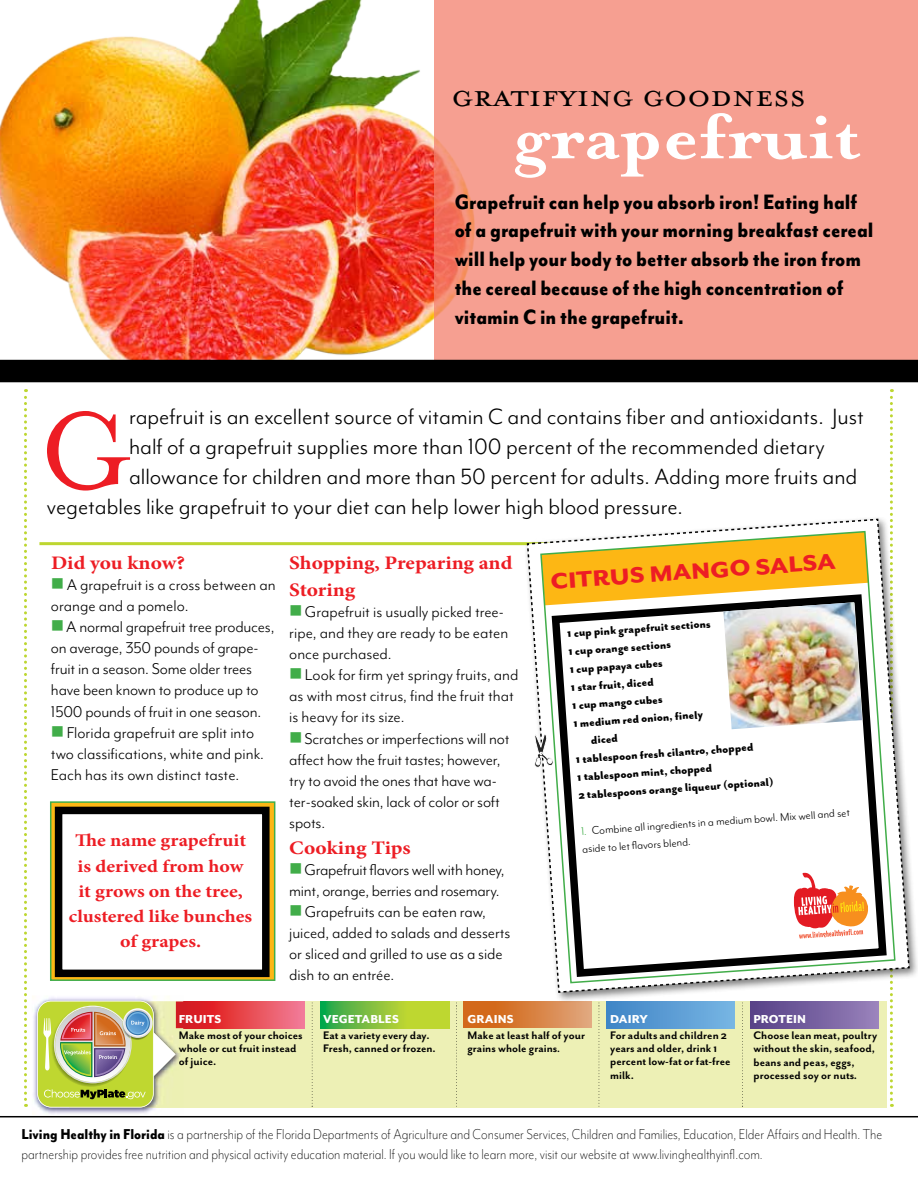
<style>
.page{position:relative;width:918px;height:1188px;background:#fff}
.page>*{position:absolute;margin:0;border:0;box-sizing:border-box;transform-origin:0 0}
.t1{font:125.55px "Mrs Eaves Small Caps";color:#ed1d24}
.t2{font:700 73.2px "Mrs Eaves";color:#fff;scale:1.14 1}
.t3{font:34.2px "Mrs Eaves Small Caps";color:#000;scale:1.14 1}
.t4{font:25.5px "Mr Eaves Mod OT";color:#000}
.t5{font:800 25.5px "Mr Eaves San OT";color:#ed1d24;scale:1.12 1}
.t6{font:800 24px/28.8px "Mr Eaves Mod OT";color:#000;scale:.9 1}
.t7{font:700 19.2px/27px "Minion Pro";letter-spacing:-.005em;color:#ed1d24;scale:1.12 1}
.t8{font:18px/21px "Mr Eaves Mod OT";letter-spacing:-.005em;color:#000}
.t9{font:700 17.85px/25.2px "Minion Pro";color:#ed1d24;text-align:center;scale:1.12 1}
.t10{font:300 16.5px/19.8px "Mr Eaves Mod OT";color:#000;scale:.9 1}
.t11{font:800 13.2px "Mr Eaves Mod OT";letter-spacing:.01em;color:#fff}
.t12{font:800 12.75px "Mr Eaves San OT";color:#000}
.t13{font:12.75px/18px "Mr Eaves Mod OT";color:#000}
.t14{font:700 12.6px/13.4px "Mr Eaves San OT";letter-spacing:.005em;color:#000}
.s1{color:#41ad49}
.s2{font-family:"Mr Eaves Mod OT"}
.s3{font-weight:800}
</style>
<div class="page">
<img style="left:0;top:0;width:434px;height:360px">
<div style="left:434px;top:0;width:484px;height:361px;background:#f69f91"></div>
<div style="left:0;top:360px;width:918px;height:22px;background:#000"></div>
<hr style="left:39px;top:542px;width:836px;height:3px;background:#bdd630">
<hr style="left:0;top:1116px;width:918px;height:1px;background:#000">
<div style="left:70px;top:1001px;width:817px;height:107px;background:#edf0b5"></div>
<svg style="left:183px;top:1001px;width:121px;height:27px"></svg>
<svg style="left:320px;top:1001px;width:129px;height:28px"></svg>
<svg style="left:464px;top:1001px;width:62px;height:27px"></svg>
<img style="left:32px;top:996px;width:124px;height:119px">
<img style="left:37px;top:1001px;width:146px;height:106px">
<svg style="left:312px;top:1003px;width:1px;height:104px"></svg>
<svg style="left:456px;top:1003px;width:1px;height:104px"></svg>
<svg style="left:24px;top:389px;width:3px;height:718px"></svg>
<div style="left:524px;top:516px;width:394px;height:488px;background:#000;opacity:.5"></div>
<svg style="left:526px;top:389px;width:384px;height:718px"></svg>
<svg style="left:50px;top:801px;width:225px;height:180px"></svg>
<div style="left:59px;top:810px;width:207px;height:163px;background:#fff"></div>
<div style="left:55px;top:807px;width:215px;height:170px;border:8px solid #000"></div>
<h3 class="t3" style="left:451px;top:78px;width:312px">gratifying goodness</h3>
<h2 class="t2" style="left:514px;top:94px;width:307px">grapefruit</h2>
<h3 class="t6" style="left:455px;top:187px;width:467px">Grapefruit can help you absorb iron! Eating half of a grapefruit with your morning breakfast cereal will help your body to better absorb the iron from the cereal because of the high concentration of vitamin C in the grapefruit.</h3>
<h1 class="t1" style="left:38px;top:383px;width:92px">G</h1>
<h3 class="t4" style="left:129px;top:402px;width:736px">rapefruit is an excellent source of vitamin C and contains fiber and antioxidants. Just</h3>
<h3 class="t4" style="left:129px;top:432px;width:697px">half of a grapefruit supplies more than 100 percent of the recommended dietary</h3>
<h3 class="t4" style="left:129px;top:462px;width:730px">allowance for children and more than 50 percent for adults. Adding more fruits and</h3>
<h3 class="t4" style="left:47px;top:492px;width:637px">vegetables like grapefruit to your diet can help lower high blood pressure.</h3>
<p class="t7" style="left:51px;top:550px;width:121px">Did you know?</p>
<p class="t8" style="left:51px;top:575px;width:226px;text-indent:16px">A grapefruit is a cross between an orange and a pomelo.</p>
<p class="t8" style="left:66px;top:617px;width:210px">A normal grapefruit tree produces,</p>
<p class="t8" style="left:51px;top:638px;width:209px">on average, 350 pounds of grape-</p>
<p class="t8" style="left:51px;top:659px;width:203px">fruit in a season. Some older trees</p>
<p class="t8" style="left:51px;top:680px;width:209px">have been known to produce up to</p>
<p class="t8" style="left:51px;top:701px;width:212px">1500 pounds of fruit in one season.</p>
<p class="t8" style="left:67px;top:722px;width:189px">Florida grapefruit are split into</p>
<p class="t8" style="left:51px;top:743px;width:215px">two classifications, white and pink.</p>
<p class="t8" style="left:51px;top:764px;width:190px">Each has its own distinct taste.</p>
<h3 class="t5" style="left:550px;top:568px;width:256px;rotate:-4deg">Citr us Mang o Salsa</h3>
<p class="t12" style="left:567px;top:627px;width:145px;rotate:-4deg">1 cup pink grapefruitsections</p>
<p class="t12" style="left:568px;top:645px;width:104px;rotate:-4deg">1 cup or ang e s ections</p>
<p class="t12" style="left:569px;top:662px;width:95px;rotate:-4deg">1 cup p ap aya cub es</p>
<p class="t12" style="left:571px;top:680px;width:86px;rotate:-4deg">1 star fruit, diced</p>
<p class="t12" style="left:572px;top:698px;width:92px;rotate:-4deg">1 cup mang ocub es</p>
<p class="t12" style="left:573px;top:716px;width:134px;rotate:-4deg">1 medium red onion, fi nely</p>
<p class="t12" style="left:590px;top:733px;width:31px;rotate:-4deg">diced</p>
<p class="t12" style="left:576px;top:752px;width:181px;rotate:-4deg">1 tab les p oon f r es h cilantr o, chop p ed</p>
<p class="t12" style="left:577px;top:770px;width:139px;rotate:-4deg">1 tab les p oon mint, chop p ed</p>
<p class="t7" style="left:289px;top:550px;width:201px">Shopping, Preparing and<br>Storing</p>
<p class="t8" style="left:289px;top:602px;width:221px;text-indent:16px">Grapefruit is usually picked tree&shy;ripe, and they are ready to be eaten once purchased.</p>
<p class="t8" style="left:289px;top:665px;width:231px;text-indent:16px">Look for firm yet springy fruits, and as with most citrus, find the fruit that is heavy for its size.</p>
<p class="t8" style="left:289px;top:728px;width:222px;text-indent:15px">Scratches or imperfections will not affect how the fruit tastes; however, try to avoid the ones that have wa&shy;ter-soaked skin, lack of color or soft spots.</p>
<p class="t7" style="left:289px;top:835px;width:110px">Cooking Tips</p>
<p class="t8" style="left:304px;top:860px;width:202px">Grapefruit flavors well with honey,</p>
<p class="t8" style="left:289px;top:881px;width:212px">mint, orange, berries and rosemary.</p>
<p class="t8" style="left:305px;top:902px;width:183px">Grapefruits can be eaten raw,</p>
<p class="t8" style="left:289px;top:923px;width:223px">juiced, added to salads and desserts</p>
<p class="t8" style="left:289px;top:944px;width:215px">or sliced and grilled to use as a side</p>
<p class="t8" style="left:289px;top:965px;width:106px">dish to an entrée.</p>
<p class="t12" style="left:578px;top:788px;width:197px;rotate:-4deg">2 tab les p oons or ang e li queur ( op ti onal)</p>
<p class="t13" style="left:580px;top:822px;width:271px;rotate:-4deg"><span class="s1">1.</span> Combine all ingredients in a medium bowl. Mix well and set aside to let fl avors blend.</p>
<p class="t9" style="left:69px;top:828px;width:165px">The name grapefruit is derived from how<br>it grows on the tree, clustered like bunches of grapes.</p>
<p class="t11" style="left:179px;top:1011px;width:44px">FRUITS</p>
<p class="t14" style="left:179px;top:1029px;width:125px">Make most of your choices whole or cut fruit instead of juice.</p>
<p class="t11" style="left:323px;top:1012px;width:77px">VEGETABLES</p>
<p class="t14" style="left:323px;top:1029px;width:114px">Eat a variety every day.<br>Fresh, canned or frozen.</p>
<p class="t11" style="left:467px;top:1011px;width:48px">GRAINS</p>
<p class="t14" style="left:467px;top:1029px;width:119px">Make at least half of your grains whole grains<span class="s2">.</span></p>
<p class="t11" style="left:610px;top:1011px;width:39px">DAIRY</p>
<p class="t14" style="left:610px;top:1029px;width:122px">For adults and children 2 years and older, drink 1 percent low-fat or fat-free milk.</p>
<p class="t11" style="left:753px;top:1012px;width:54px">PROTEIN</p>
<p class="t14" style="left:753px;top:1029px;width:125px">Choose lean meat, poultry without the skin, seafood, beans and peas, eggs, processed soy or nuts.</p>
<p class="t10" style="left:22px;top:1124px;width:958px"><span class="s3">Living Healthy in Florida</span> is a partnership of the Florida Departments of Agriculture and Consumer Services, Children and Families, Education, Elder Affairs and Health. The partnership provides free nutrition and physical activity education material. If you would like to learn more, visit our website at www.livinghealthyinfl.com.</p>
</div>
